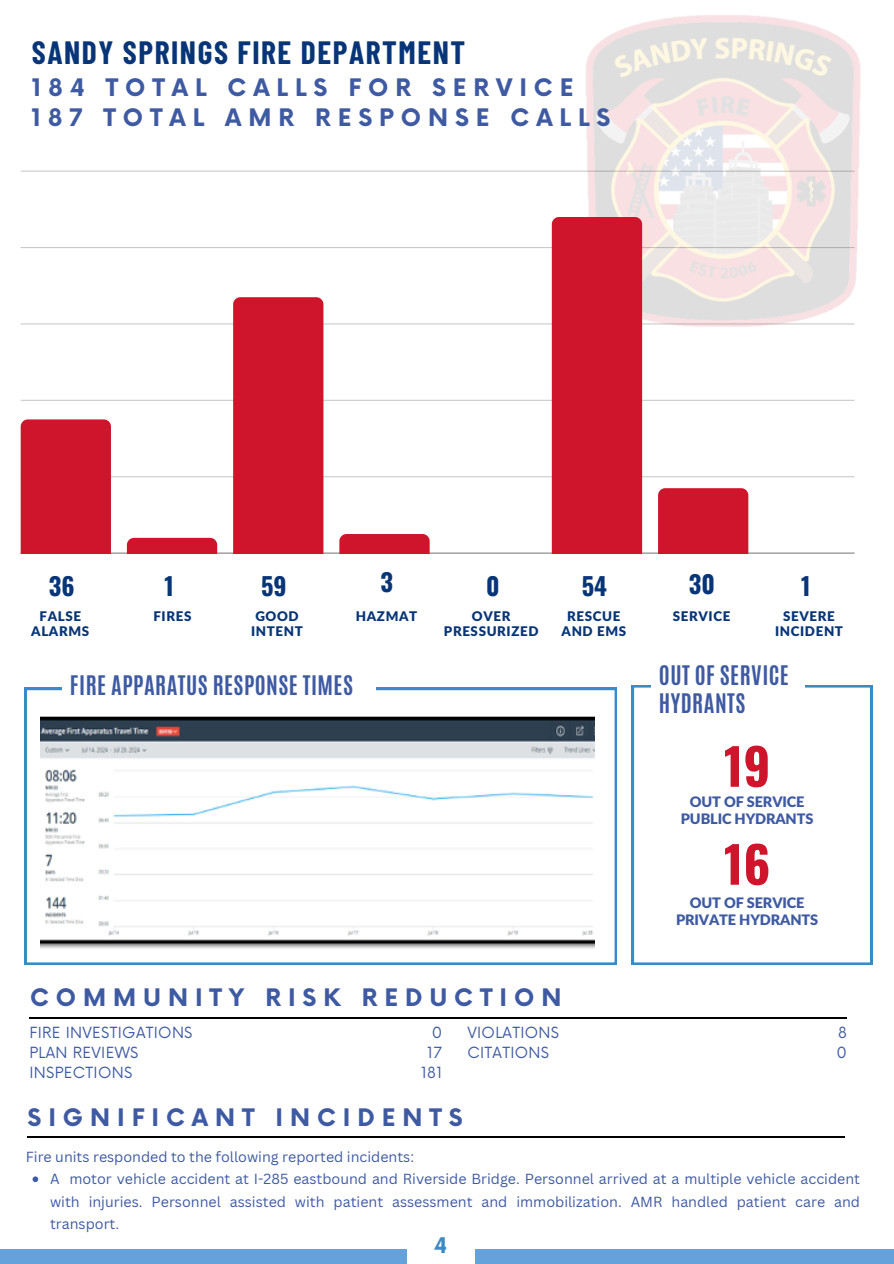
<style>
.page{position:relative;width:894px;height:1264px;background:#fff}
.page>*{position:absolute;margin:0;border:0;box-sizing:border-box;transform-origin:0 0}
.t1{font:700 50.1px "Oswald";color:#cf152b}
.t2{font:700 31.5px "Barlow Condensed";letter-spacing:.05em;color:#073577}
.t3{font:700 24.45px "Oswald";color:#073577}
.t4{font:700 23.55px "Now";letter-spacing:.295em;color:#3e5aa2}
.t5{font:700 22.5px/28.2px "Antonio";letter-spacing:.02em;color:#3e5aa2}
.t6{font:700 21px "Now";color:#3a8ac4}
.t7{font:15px/20.2px "Now";letter-spacing:.02em;color:#3e5aa2}
.t8{font:900 14.55px/16.8px "Lato Latin";letter-spacing:-.01em;color:#3e5aa2;text-align:center}
.t9{font:14.25px/22.5px "Canva Sans";color:#3e5aa2;text-align:justify}
.t10{font:900 13.35px/15.6px "Lato Latin";letter-spacing:.045em;color:#073577;text-align:center}
</style>
<div class="page">
<div style="left:0;top:1248px;width:893px;height:15px;background:#65a1da"></div>
<hr style="left:29px;top:1017px;width:817px;height:1px;background:#000">
<div style="left:407px;top:1226px;width:67px;height:37px;background:#fff"></div>
<hr style="left:27px;top:1136px;width:817px;height:1px;background:#000">
<svg style="left:631px;top:685px;width:241px;height:279px"></svg>
<svg style="left:25px;top:688px;width:591px;height:276px"></svg>
<svg style="left:651px;top:685px;width:153px;height:45px"></svg>
<img style="left:572px;top:15px;width:289px;height:312px">
<hr style="left:21px;top:552px;width:833px;height:1px;background:#c7c7c7">
<hr style="left:21px;top:476px;width:833px;height:1px;background:#d3d3d3">
<hr style="left:21px;top:400px;width:833px;height:1px;background:#d0d0d0">
<hr style="left:21px;top:323px;width:833px;height:1px;background:#302d2e;opacity:.25">
<hr style="left:21px;top:247px;width:833px;height:1px;background:#302d2e;opacity:.25">
<hr style="left:21px;top:171px;width:833px;height:1px;background:#302d2e;opacity:.25">
<div style="left:21px;top:419px;width:90px;height:134px;background:#cf152b"></div>
<svg style="left:127px;top:538px;width:90px;height:15px"></svg>
<div style="left:233px;top:297px;width:90px;height:256px;background:#cf152b"></div>
<div style="left:339px;top:534px;width:90px;height:19px;background:#cf152b"></div>
<svg style="left:551px;top:217px;width:91px;height:336px;background:#d12338"></svg>
<div style="left:658px;top:488px;width:90px;height:65px;background:#cf152b"></div>
<svg style="left:62px;top:688px;width:313px;height:25px"></svg>
<img style="left:40px;top:713px;width:554px;height:237px">
<svg style="left:33px;top:1176px;width:5px;height:6px"></svg>
<p class="t2" style="left:32px;top:33px;width:435px">SANDY SPRINGS FIRE DEPARTMENT</p>
<h2 class="t4" style="left:32px;top:75px;width:543px">184 TOTAL CALLS FOR SERVICE</h2>
<p class="t4" style="left:31px;top:105px;width:580px">187 TOTAL AMR RESPONSE CALLS</p>
<h2 class="t3" style="left:49px;top:566px;width:27px">36</h2>
<p class="t3" style="left:164px;top:566px;width:11px">1</p>
<h3 class="t3" style="left:261px;top:566px;width:27px">59</h3>
<h5 class="t3" style="left:380px;top:563px;width:14px">3</h5>
<p class="t3" style="left:486px;top:566px;width:15px">0</p>
<h3 class="t3" style="left:581px;top:566px;width:27px">54</h3>
<h2 class="t3" style="left:688px;top:565px;width:28px">30</h2>
<h4 class="t3" style="left:801px;top:566px;width:11px">1</h4>
<p class="t10" style="left:31px;top:609px;width:59px">FALSE<br>ALARMS</p>
<p class="t10" style="left:774px;top:609px;width:69px">SEVERE<br>INCIDENT</p>
<p class="t10" style="left:153px;top:609px;width:39px">FIRES</p>
<p class="t10" style="left:444px;top:609px;width:96px">OVER<br>PRESSURIZED</p>
<p class="t10" style="left:561px;top:609px;width:66px">RESCUE<br>AND EMS</p>
<p class="t10" style="left:255px;top:609px;width:45px">GOOD</p>
<p class="t10" style="left:356px;top:609px;width:63px">HAZMAT</p>
<p class="t10" style="left:672px;top:609px;width:59px">SERVICE</p>
<p class="t10" style="left:251px;top:624px;width:53px">INTENT</p>
<h2 class="t5" style="left:70px;top:671px;width:284px">FIRE APPARATUS RESPONSE TIMES</h2>
<h1 class="t5" style="left:658px;top:661px;width:131px">OUT OF SERVICE<br>HYDRANTS</h1>
<h4 class="t1" style="left:723px;top:727px;width:48px">19</h4>
<h5 class="t8" style="left:680px;top:794px;width:134px">OUT OF SERVICE<br>PUBLIC HYDRANTS</h5>
<h2 class="t1" style="left:723px;top:825px;width:48px">16</h2>
<h5 class="t8" style="left:676px;top:894px;width:143px">OUT OF SERVICE<br>PRIVATE HYDRANTS</h5>
<h2 class="t4" style="left:30px;top:984px;width:532px">COMMUNITY RISK REDUCTION</h2>
<p class="t7" style="left:421px;top:1023px;width:22px;text-align:right">0<br>17<br>181</p>
<p class="t7" style="left:836px;top:1023px;width:12px">8<br>0</p>
<p class="t7" style="left:29px;top:1023px;width:164px">FIRE INVESTIGATIONS<br>PLAN REVIEWS<br>INSPECTIONS</p>
<p class="t7" style="left:467px;top:1023px;width:93px">VIOLATIONS<br>CITATIONS</p>
<p class="t4" style="left:28px;top:1105px;width:436px">SIGNIFICANT INCIDENTS</p>
<p class="t9" style="left:26px;top:1144px;width:390px">Fire units responded to the following reported incidents:</p>
<p class="t9" style="left:50px;top:1167px;width:811px">A motor vehicle accident at I-285 eastbound and Riverside Bridge. Personnel arrived at a multiple vehicle accident with injuries. Personnel assisted with patient assessment and immobilization. AMR handled patient care and transport.</p>
<p class="t6" style="left:434px;top:1234px;width:15px">4</p>
</div>
